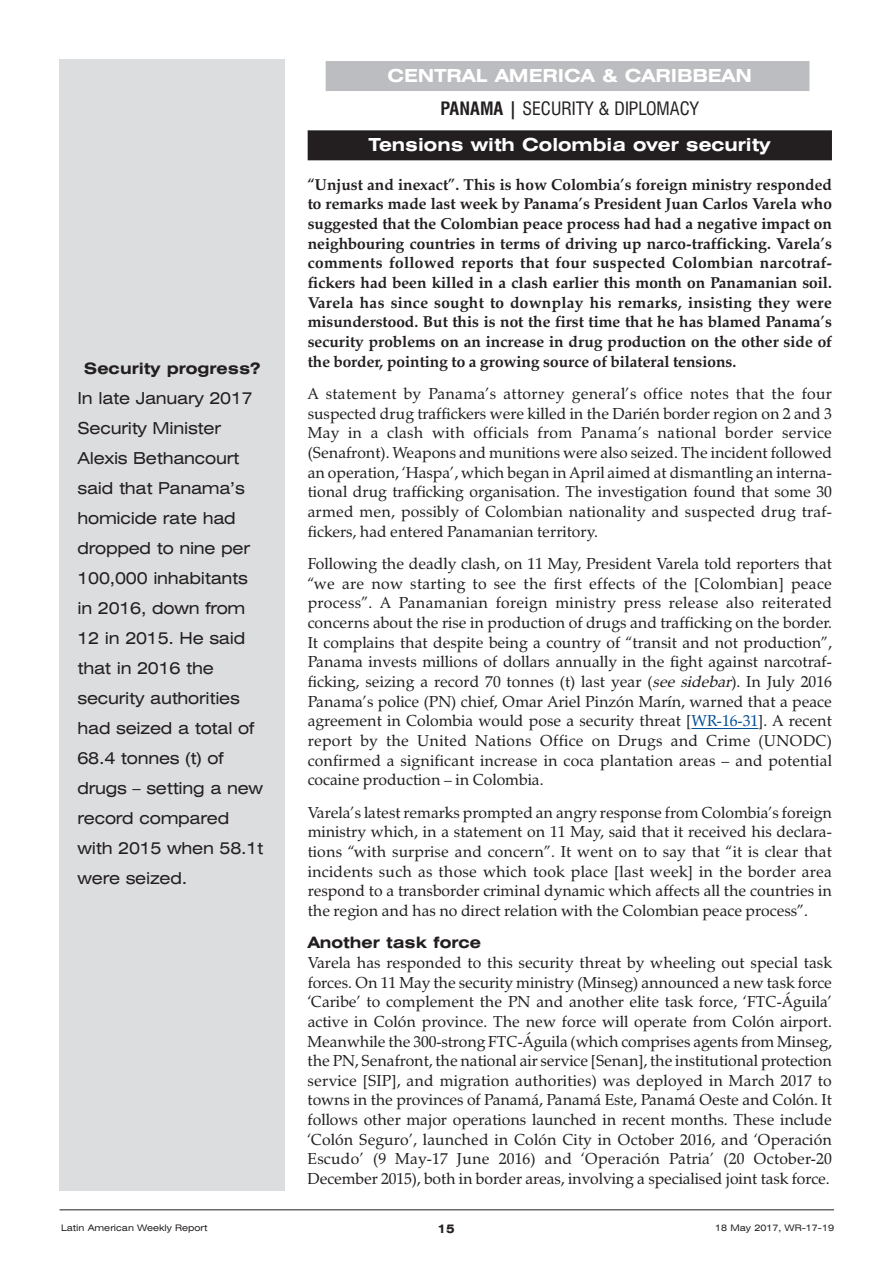
<style>
.page{position:relative;width:893px;height:1263px;background:#fff}
.page>*{position:absolute;margin:0;border:0;box-sizing:border-box;transform-origin:0 0}
.t1{font:700 expanded 18px/33.2px "Swiss 721 BT";color:#fff;text-align:center}
.t2{font:expanded 16.5px/30px "Swiss 721 BT";letter-spacing:-.015em;color:#231f20}
.t3{font:15.75px/19.6px "Zapf Calligraphic 801 BT";color:#231f20;text-align:justify}
.t4{font:700 15.75px/19.6px "Zapf Calligraphic 801 BT";color:#231f20;text-align:justify}
.t5{font:700 expanded 15.75px "Swiss 721 BT";color:#231f20}
.t6{font:700 expanded 12px "Swiss 721 BT";color:#231f20}
.t7{font:expanded 9px "Swiss 721 BT";color:#231f20}
.s1{font-stretch:condensed;color:#231f20}
.s2{font-weight:400;font-stretch:condensed;color:#231f20}
.s3{font-style:italic}
.s4{color:#014d95}
</style>
<div class="page">
<div style="left:326px;top:61px;width:483px;height:30px;background:#bcbdc0"></div>
<div style="left:308px;top:130px;width:524px;height:30px;background:#231f20"></div>
<hr style="left:691px;top:728px;width:67px;height:1px;background:#014d95">
<div style="left:60px;top:60px;width:225px;height:1131px;background:#dcdddf"></div>
<hr style="left:60px;top:1209px;width:774px;height:1px;background:#231f20">
<p class="t5" style="left:84px;top:359px;width:178px">Security progress?</p>
<p class="t2" style="left:78px;top:383px;width:187px">In late January 2017<br>Security Minister<br>Alexis Bethancourt said that Panama’s homicide rate had dropped to nine per<br>100,000 inhabitants in 2016, down from<br>12 in 2015. He said that in 2016 the security authorities had seized a total of<br>68.4 tonnes (t) of drugs – setting a new record compared with 2015 when 58.1t were seized.</p>
<p class="t1" style="left:388px;top:59px;width:366px">CENTRAL AMERICA &amp; CARIBBEAN<br><span class="s1">PANAMA |</span> <span class="s2">SECURITY &amp; DIPLOMACY</span></p>
<p class="t1" style="left:369px;top:129px;width:403px">Tensions with Colombia over security</p>
<p class="t4" style="left:308px;top:174px;width:526px">“Unjust and inexact”. This is how Colombia’s foreign ministry responded to remarks made last week by Panama’s President Juan Carlos Varela who suggested that the Colombian peace process had had a negative impact on neighbouring countries in terms of driving up narco-trafficking. Varela’s comments followed reports that four suspected Colombian narcotraf&shy;fickers had been killed in a clash earlier this month on Panamanian soil.<br>Varela has since sought to downplay his remarks, insisting they were misunderstood. But this is not the first time that he has blamed Panama’s security problems on an increase in drug production on the other side of the border, pointing to a growing source of bilateral tensions.</p>
<p class="t3" style="left:308px;top:384px;width:526px">A statement by Panama’s attorney general’s office notes that the four suspected drug traffickers were killed in the Darién border region on 2 and 3<br>May in a clash with officials from Panama’s national border service (Senafront). Weapons and munitions were also seized. The incident followed an operation, ‘Haspa’, which began in April aimed at dismantling an interna&shy;tional drug trafficking organisation. The investigation found that some 30 armed men, possibly of Colombian nationality and suspected drug traf&shy;fickers, had entered Panamanian territory.</p>
<p class="t3" style="left:308px;top:554px;width:526px">Following the deadly clash, on 11 May, President Varela told reporters that “we are now starting to see the first effects of the [Colombian] peace process”. A Panamanian foreign ministry press release also reiterated concerns about the rise in production of drugs and trafficking on the border.<br>It complains that despite being a country of “transit and not production”, Panama invests millions of dollars annually in the fight against narcotraf&shy;ficking, seizing a record 70 tonnes (t) last year (<span class="s3">seesidebar</span>). In July 2016<br>Panama’s police (PN) chief, Omar Ariel Pinzón Marín, warned that a peace agreement in Colombia would pose a security threat [<span class="s4">WR-16-31</span>]. A recent report by the United Nations Office on Drugs and Crime (UNODC) confirmed a significant increase in coca plantation areas – and potential cocaine production – in Colombia.</p>
<p class="t3" style="left:308px;top:802px;width:526px">Varela’s latest remarks prompted an angry response from Colombia’s foreign ministry which, in a statement on 11 May, said that it received his declara&shy;tions “with surprise and concern”. It went on to say that “it is clear that incidents such as those which took place [last week] in the border area respond to a transborder criminal dynamic which affects all the countries in the region and has no direct relation with the Colombian peace process”.</p>
<p class="t5" style="left:308px;top:934px;width:175px">Another task force</p>
<p class="t3" style="left:308px;top:953px;width:526px">Varela has responded to this security threat by wheeling out special task forces. On 11 May the security ministry (Minseg) announced a new task force ‘Caribe’ to complement the PN and another elite task force, ‘FTC-Águila’ active in Colón province. The new force will operate from Colón airport.<br>Meanwhile the 300-strong FTC-Águila (which comprises agents from Minseg, the PN, Senafront, the national air service [Senan], the institutional protection service [SIP], and migration authorities) was deployed in March 2017 to towns in the provinces of Panamá, Panamá Este, Panamá Oeste and Colón. It follows other major operations launched in recent months. These include ‘Colón Seguro’, launched in Colón City in October 2016, and ‘Operación Escudo’ (9 May-17 June 2016) and ‘Operación Patria’ (20 October-20<br>December 2015), both in border areas, involving a specialised joint task force.</p>
<p class="t7" style="left:61px;top:1223px;width:148px">Latin American Weekly Report</p>
<p class="t6" style="left:437px;top:1221px;width:19px">15</p>
<p class="t7" style="left:715px;top:1223px;width:120px">18 May 2017, WR-17-19</p>
</div>
